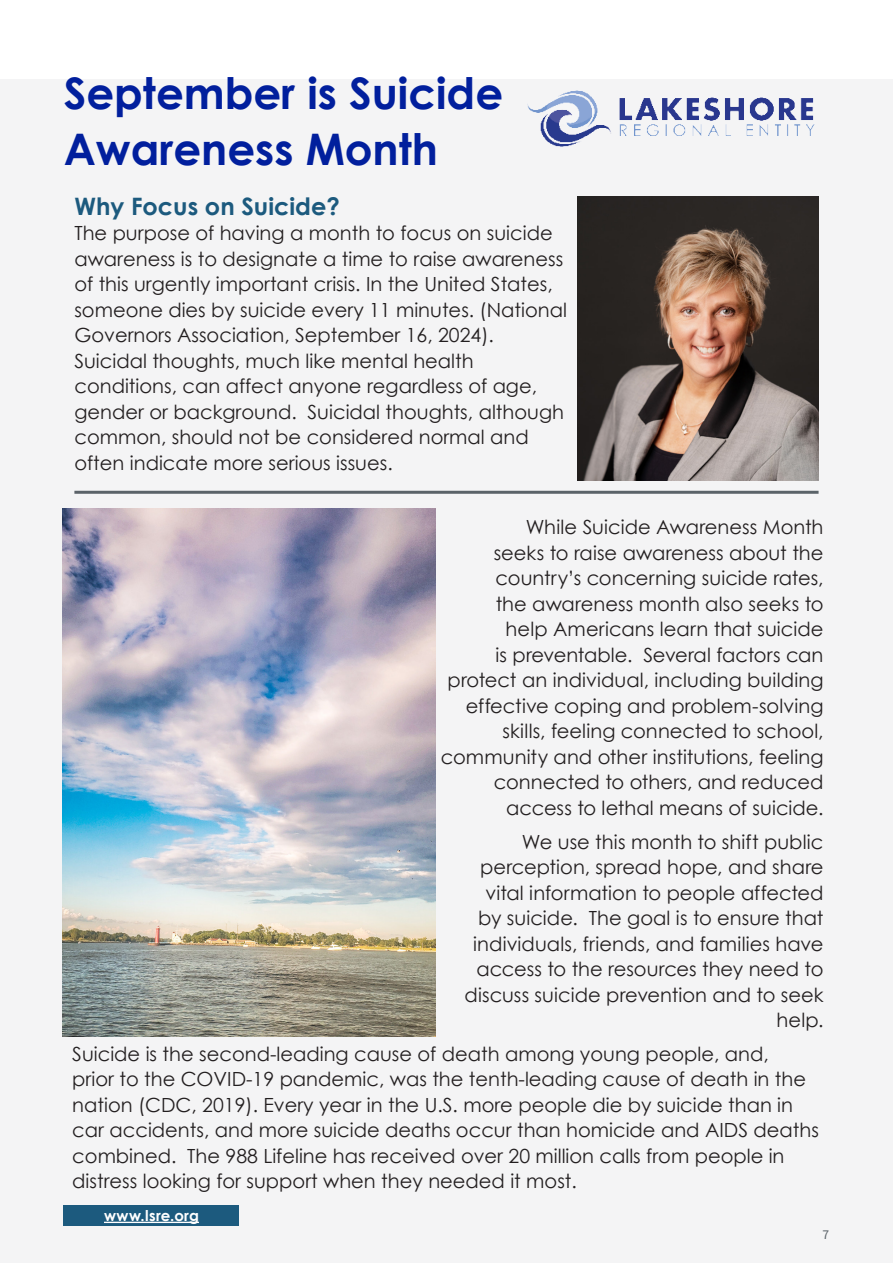
<style>
.page{position:relative;width:893px;height:1263px;background:#fff}
.page>*{position:absolute;margin:0;border:0;box-sizing:border-box;transform-origin:0 0}
._33_Header_gray_Bitt{font:700 43.5px/55.5px "Century Gothic";color:#011f9d}
._10_Subheader_gray_S{font:700 24px "Century Gothic";color:#1c5a7e}
._10_Subheader_gray_S-2{font:19.5px/25.5px "Century Gothic";color:#231f20}
._8_Content_gray_Sour{font:19.5px/25.5px "Century Gothic";color:#231f20;text-align:right}
._8_Content_gray_C_So{font:700 15px "Century Gothic";letter-spacing:.025em;color:#fff}
._9_Content_gray_R_So{font:13.5px "Source Sans Pro";color:#5b6369}
</style>
<div class="page">
<div style="left:0;top:80px;width:893px;height:1183px;background:#f4f4f5"></div>
<img style="left:63px;top:509px;width:373px;height:528px">
<img style="left:578px;top:197px;width:241px;height:283px">
<hr style="left:74px;top:491px;width:745px;height:3px;background:#5b6369">
<div style="left:64px;top:1205px;width:175px;height:21px;background:#1c5a7e"></div>
<hr style="left:104px;top:1222px;width:95px;height:1px;background:#fff">
<img style="left:527px;top:90px;width:288px;height:57px">
<p class="_33_Header_gray_Bitt" style="left:64px;top:64px;width:441px">September is Suicide<br>Awareness Month</p>
<p class="_10_Subheader_gray_S" style="left:74px;top:188px;width:267px">Why Focus on Suicide?</p>
<p class="_10_Subheader_gray_S-2" style="left:74px;top:220px;width:494px">The purpose of having a month to focus on suicide awareness is to designate a time to raise awareness of this urgently important crisis. In the United States, someone dies by suicide every 11 minutes. (National Governors Association, September 16, 2024).</p>
<p class="_10_Subheader_gray_S-2" style="left:74px;top:347px;width:491px">Suicidal thoughts, much like mental health conditions, can affect anyone regardless of age, gender or background. Suicidal thoughts, although common, should not be considered normal and often indicate more serious issues.</p>
<p class="_8_Content_gray_Sour" style="left:441px;top:514px;width:384px">While Suicide Awareness Month<br>seeks to raise awareness about the country’s concerning suicide rates,<br>the awareness month also seeks to<br>help Americans learn that suicide<br>is preventable. Several factors can protect an individual, including building effective coping and problem-solving skills, feeling connected to school, community and other institutions, feeling connected to others, and reduced access to lethal means of suicide.</p>
<p class="_8_Content_gray_Sour" style="left:464px;top:828px;width:360px">We use this month to shift public perception, spread hope, and share vital information to people affected by suicide. The goal is to ensure that individuals, friends, and families have access to the resources they need to discuss suicide prevention and to seek help.</p>
<p class="_10_Subheader_gray_S-2" style="left:72px;top:1041px;width:748px">Suicide is the second-leading cause of death among young people, and,<br>prior to the COVID-19 pandemic, was the tenth-leading cause of death in the nation (CDC, 2019). Every year in the U.S. more people die by suicide than in car accidents, and more suicide deaths occur than homicide and AIDS deaths combined. The 988 Lifeline has received over 20 million calls from people in distress looking for support when they needed it most.</p>
<p class="_8_Content_gray_C_So" style="left:104px;top:1204px;width:96px">www.lsre.org</p>
<p class="_9_Content_gray_R_So" style="left:822px;top:1225px;width:8px">7</p>
</div>
